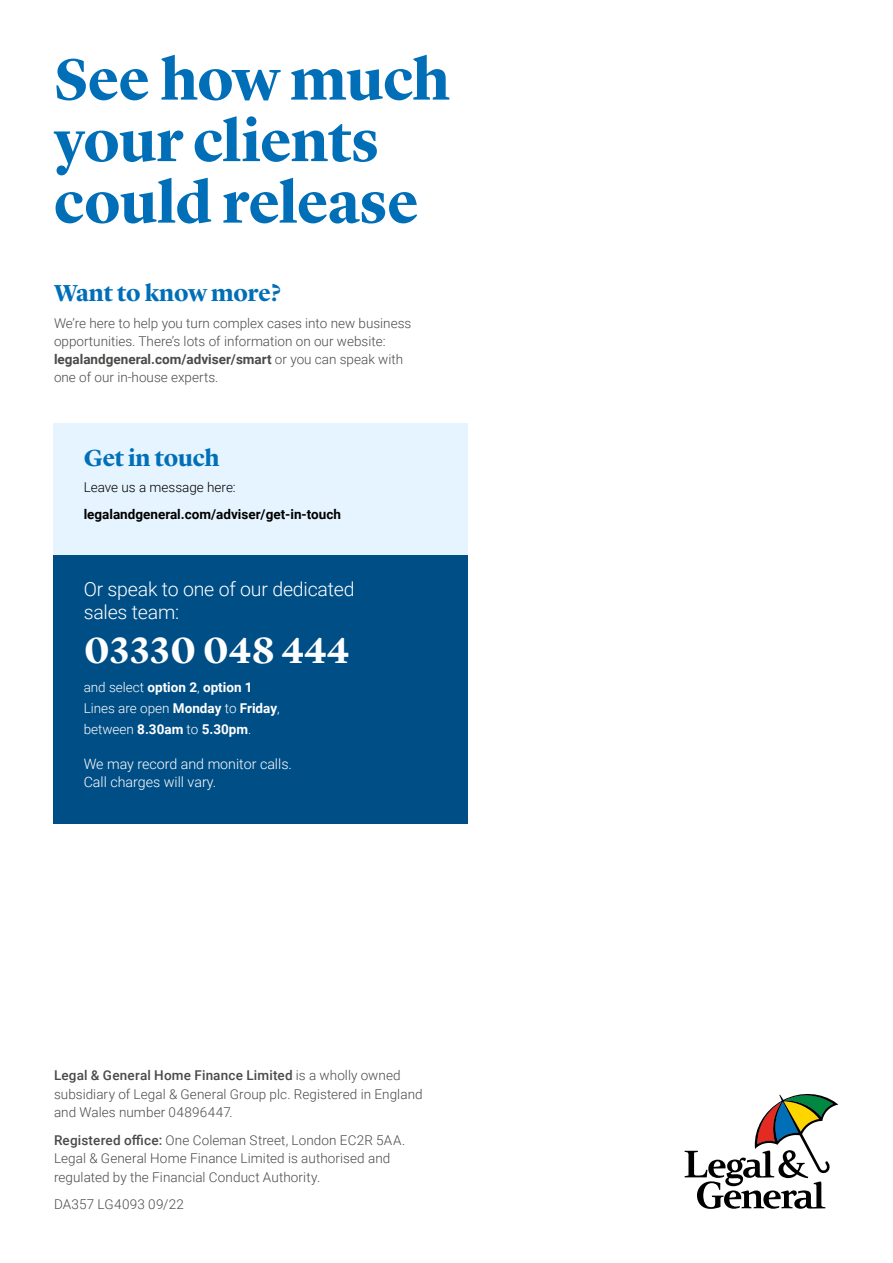
<style>
.page{position:relative;width:893px;height:1263px;background:#fff}
.page>*{position:absolute;margin:0;border:0;box-sizing:border-box;transform-origin:0 0}
.H1_Headline_Primary{font:700 60px/61.5px "Lyon Display";letter-spacing:-.005em;color:#006fb8}
.H2_Head{font:700 37.5px "Lyon Display";letter-spacing:.02em;color:#fff}
.H2_Head-2{font:700 24px "Lyon Display";letter-spacing:-.005em;color:#006fb8}
.Pullout_Robo_13{font:300 19.5px/22.5px "Roboto";letter-spacing:-.01em;color:#fff}
.Body_9_12{font:300 14.25px/17.9px "Roboto";color:#fff}
.Intermediate_Body_Bu{font:300 13.5px/18.6px "Roboto";letter-spacing:.005em;color:#4a4a49}
._01_Body_copy_9_12{font:300 13.5px/18px "Roboto";color:#4a4a49}
._01_Body_copy_9_12-2{font:700 13.5px/21px "Roboto";color:#fff}
._01_Body_copy_9_12-3{font:700 13.5px "Roboto";color:#000}
._01_Body_copy_9_12-4{font:300 13.5px "Roboto";color:#000}
.s1{font-weight:700}
.s2{font-weight:300}
.s3{font-weight:500}
</style>
<div class="page">
<svg style="left:685px;top:1093px;width:153px;height:116px"></svg>
<div style="left:53px;top:423px;width:415px;height:132px;background:#e5f4fe"></div>
<div style="left:53px;top:555px;width:415px;height:268px;background:#004e86"></div>
<p class="H1_Headline_Primary" style="left:54px;top:44px;width:397px">See how much your clients could release</p>
<p class="H2_Head-2" style="left:54px;top:275px;width:228px">Want to know more?</p>
<p class="_01_Body_copy_9_12" style="left:54px;top:313px;width:359px">We’re here to help you turn complex cases into new business opportunities. There’s lots of information on our website: <span class="s1">legalandgeneral.com/adviser/smart</span> or you can speak with one of our in-house experts.</p>
<p class="H2_Head-2" style="left:84px;top:439px;width:137px">Get in touch</p>
<p class="_01_Body_copy_9_12-4" style="left:84px;top:478px;width:154px">Leave us a message here:</p>
<p class="_01_Body_copy_9_12-3" style="left:84px;top:504px;width:259px">legalandgeneral.com/adviser/get-in-touch</p>
<p class="Pullout_Robo_13" style="left:84px;top:577px;width:272px">Or speak to one of our dedicated sales team:</p>
<p class="H2_Head" style="left:84px;top:622px;width:267px">03330 048 444</p>
<p class="_01_Body_copy_9_12-2" style="left:84px;top:676px;width:198px"><span class="s2">and select</span> option 2<span class="s2">,</span> option 1<br><span class="s2">Lines are open</span> Monday <span class="s2">to</span> Friday<span class="s2">, between</span> 8.30am <span class="s2">to</span> 5.30pm<span class="s2">.</span></p>
<p class="Body_9_12" style="left:84px;top:754px;width:210px">We may record and monitor calls.<br>Call charges will vary.</p>
<p class="Intermediate_Body_Bu" style="left:54px;top:1066px;width:370px"><span class="s3">Legal &amp; General Home Finance Limited</span> is a wholly owned subsidiary of Legal &amp; General Group plc. Registered in England and Wales number 04896447.</p>
<p class="Intermediate_Body_Bu" style="left:54px;top:1130px;width:353px"><span class="s3">Registered office:</span> One Coleman Street, London EC2R 5AA.<br>Legal &amp; General Home Finance Limited is authorised and regulated by the Financial Conduct Authority.</p>
<p class="Intermediate_Body_Bu" style="left:54px;top:1194px;width:131px">DA357 LG4093 09/22</p>
</div>
